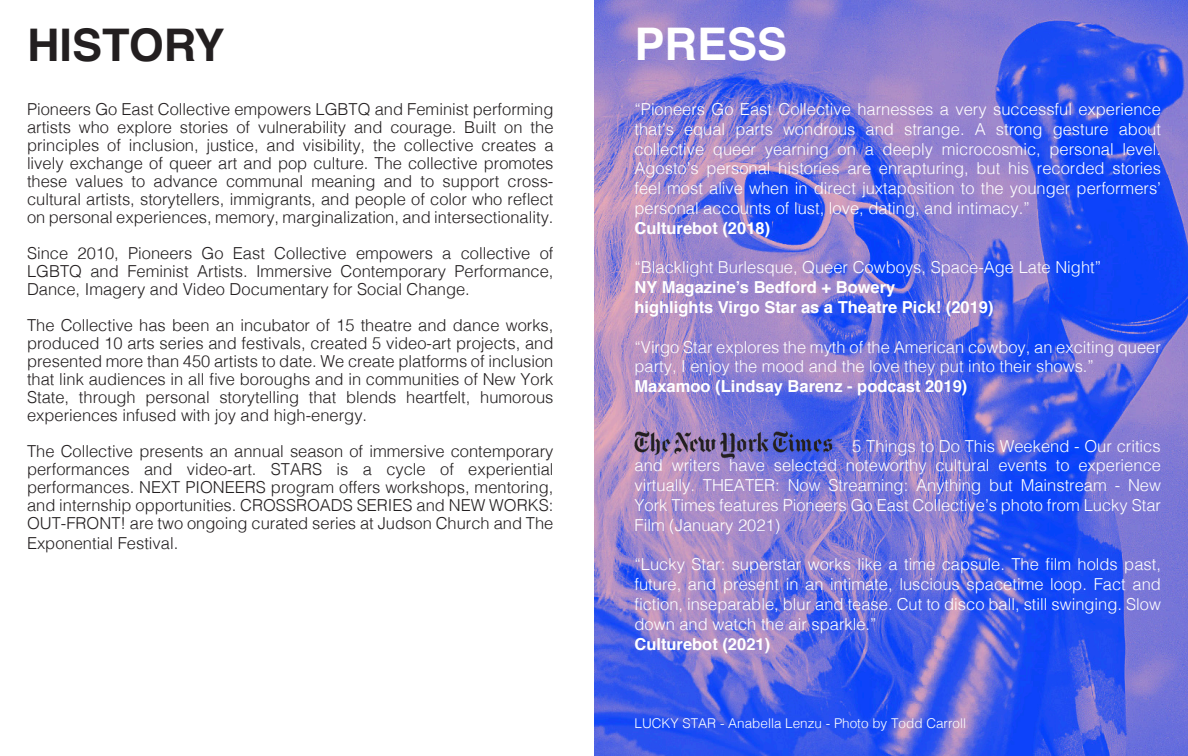
<style>
.page{position:relative;width:1188px;height:756px;background:#fff}
.page>*{position:absolute;margin:0;border:0;box-sizing:border-box;transform-origin:0 0}
.t1{font:700 45px "Helvetica";color:#231f20}
.t2{font:700 45px "Helvetica";color:#fff}
.t3{font:300 16.5px/18px "Helvetica";color:#231f20;text-align:justify}
.t4{font:300 16.5px/19.8px "Helvetica";color:#fff;text-align:justify}
.t5{font:700 16.5px "Helvetica";color:#fff}
.t6{font:300 13.5px "Helvetica";color:#fff}
</style>
<div class="page">
<img style="left:594px;top:0;width:594px;height:756px">
<img style="left:635px;top:431px;width:197px;height:29px">
<p class="t1" style="left:27px;top:9px;width:199px">HISTORY</p>
<p class="t3" style="left:27px;top:99px;width:528px">Pioneers Go East Collective empowers LGBTQ and Feminist performing artists who explore stories of vulnerability and courage. Built on the principles of inclusion, justice, and visibility, the collective creates a lively exchange of queer art and pop culture. The collective promotes these values to advance communal meaning and to support cross&shy;cultural artists, storytellers, immigrants, and people of color who reflect on personal experiences, memory, marginalization, and intersectionality.</p>
<p class="t3" style="left:27px;top:243px;width:528px">Since 2010, Pioneers Go East Collective empowers a collective of LGBTQ and Feminist Artists. Immersive Contemporary Performance, Dance, Imagery and Video Documentary for Social Change.</p>
<p class="t3" style="left:27px;top:315px;width:528px">The Collective has been an incubator of 15 theatre and dance works, produced 10 arts series and festivals, created 5 video-art projects, and presented more than 450 artists to date. We create platforms of inclusion that link audiences in all five boroughs and in communities of New York State, through personal storytelling that blends heartfelt, humorous experiences infused with joy and high-energy.</p>
<p class="t3" style="left:27px;top:441px;width:528px">The Collective presents an annual season of immersive contemporary performances and video-art. STARS is a cycle of experiential performances. NEXT PIONEERS program offers workshops, mentoring, and internship opportunities. CROSSROADS SERIES and NEW WORKS:<br>OUT-FRONT! are two ongoing curated series at Judson Church and The</p>
<p class="t3" style="left:27px;top:533px;width:153px">Exponential Festival.</p>
<p class="t2" style="left:634px;top:8px;width:154px">PRESS</p>
<p class="t4" style="left:634px;top:98px;width:528px">“Pioneers Go East Collective harnesses a very successful experience that’s equal parts wondrous and strange. A strong gesture about collective queer yearning on a deeply microcosmic, personal level.<br>Agosto’s personal histories are enrapturing, but his recorded stories feel most alive when in direct juxtaposition to the younger performers’ personal accounts of lust, love, dating, and intimacy.”</p>
<p class="t5" style="left:634px;top:215px;width:137px">Culturebot (2018)</p>
<p class="t4" style="left:634px;top:256px;width:468px">“Blacklight Burlesque, Queer Cowboys, Space-Age Late Night”</p>
<p class="t5" style="left:634px;top:274px;width:262px">NY Magazine’s Bedford + Bowery</p>
<p class="t5" style="left:634px;top:294px;width:361px">highlights Virgo Star as a Theatre Pick! (2019)</p>
<p class="t4" style="left:634px;top:336px;width:528px">“Virgo Star explores the myth of the American cowboy, an exciting queer party, I enjoy the mood and the love they put into their shows.”</p>
<p class="t5" style="left:634px;top:373px;width:334px">Maxamoo (Lindsay Barenz - podcast 2019)</p>
<p class="t4" style="left:634px;top:435px;width:528px;text-indent:218px">5 Things to Do This Weekend - Our critics and writers have selected noteworthy cultural events to experience virtually. THEATER: Now Streaming: Anything but Mainstream - New York Times features Pioneers Go East Collective’s photo from Lucky Star Film (January 2021)</p>
<p class="t4" style="left:634px;top:553px;width:528px">“Lucky Star: superstar works like a time capsule. The film holds past, future, and present in an intimate, luscious spacetime loop. Fact and fiction, inseparable, blur and tease. Cut to disco ball, still swinging. Slow down and watch the air sparkle.”</p>
<p class="t5" style="left:634px;top:630px;width:137px">Culturebot (2021)</p>
<p class="t6" style="left:634px;top:712px;width:333px">LUCKY STAR - Anabella Lenzu - Photo by Todd Carroll</p>
</div>
